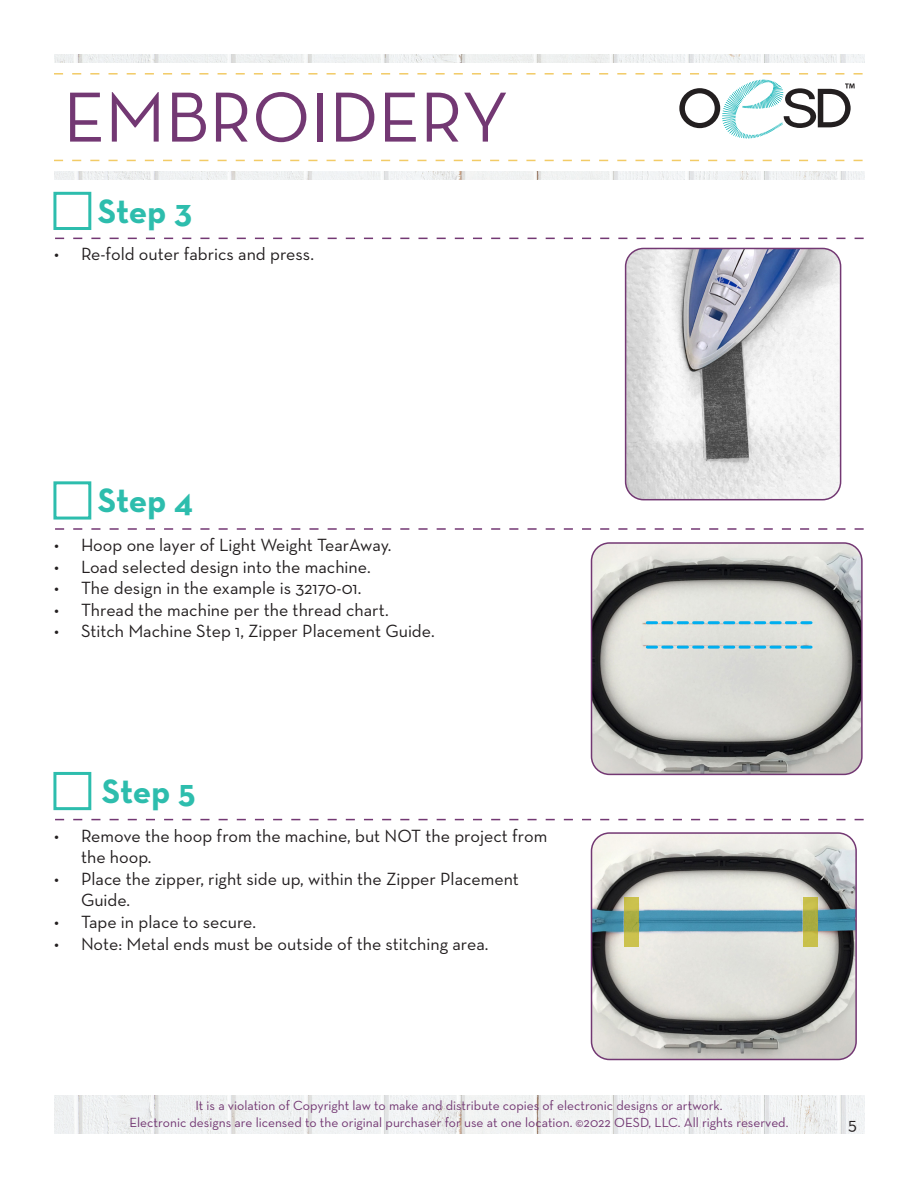
<style>
.page{position:relative;width:918px;height:1188px;background:#fff}
.page>*{position:absolute;margin:0;border:0;box-sizing:border-box;transform-origin:0 0}
.t1{font:72px "Neutra Text";color:#733873}
.t2{font:700 34.5px "Neutra Text";letter-spacing:-.01em;color:#2dbdad}
.t3{font:18px/21.6px "Neutra Text";color:#231f20}
.t4{font:13.5px "Neutra Text";color:#733873}
</style>
<div class="page">
<img style="left:54px;top:1096px;width:810px;height:38px">
<img style="left:54px;top:54px;width:810px;height:126px">
<div style="left:29px;top:63px;width:863px;height:108px;background:#fff"></div>
<svg style="left:54px;top:160px;width:809px;height:1px"></svg>
<svg style="left:54px;top:73px;width:809px;height:66px"></svg>
<svg style="left:55px;top:238px;width:809px;height:1px"></svg>
<img style="left:626px;top:248px;width:215px;height:252px">
<div style="left:625px;top:248px;width:216px;height:252px;border:2px solid #733873;border-radius:18px"></div>
<svg style="left:55px;top:528px;width:809px;height:2px"></svg>
<img style="left:592px;top:545px;width:268px;height:229px">
<div style="left:591px;top:542px;width:272px;height:233px;border:2px solid #733873;border-radius:18px"></div>
<svg style="left:55px;top:819px;width:809px;height:1px"></svg>
<img style="left:592px;top:835px;width:264px;height:225px">
<div style="left:591px;top:832px;width:266px;height:228px;border:2px solid #733873;border-radius:18px"></div>
<div style="left:53px;top:192px;width:38px;height:38px;border:3px solid #2dbdad"></div>
<div style="left:53px;top:481px;width:38px;height:39px;border:3px solid #2dbdad"></div>
<div style="left:53px;top:772px;width:38px;height:38px;border:3px solid #2dbdad"></div>
<svg style="left:647px;top:621px;width:164px;height:3px"></svg>
<svg style="left:647px;top:646px;width:164px;height:3px"></svg>
<svg style="left:624px;top:897px;width:15px;height:49px"></svg>
<svg style="left:803px;top:897px;width:15px;height:49px"></svg>
<p class="t1" style="left:63px;top:73px;width:447px">EMBROIDERY</p>
<p class="t2" style="left:98px;top:189px;width:96px">Step 3</p>
<p class="t3" style="left:54px;top:243px;width:262px">• Re-fold outer fabrics and press.</p>
<p class="t2" style="left:98px;top:479px;width:97px">Step 4</p>
<p class="t3" style="left:54px;top:534px;width:339px">• Hoop one layer of Light Weight TearAway.</p>
<p class="t3" style="left:54px;top:555px;width:318px">• Load selected design into the machine.</p>
<p class="t3" style="left:54px;top:577px;width:309px">• The design in the example is 32170-01.</p>
<p class="t3" style="left:54px;top:599px;width:336px">• Thread the machine per the thread chart.</p>
<p class="t3" style="left:54px;top:620px;width:382px">• Stitch Machine Step 1, Zipper Placement Guide.</p>
<p class="t2" style="left:102px;top:770px;width:95px">Step 5</p>
<p class="t3" style="left:81px;top:824px;width:468px;text-indent:-27px">• Remove the hoop from the machine, but NOT the project from the hoop.</p>
<p class="t3" style="left:81px;top:868px;width:440px;text-indent:-27px">• Place the zipper, right side up, within the Zipper Placement<br>Guide.</p>
<p class="t3" style="left:54px;top:911px;width:204px">• Tape in place to secure.</p>
<p class="t3" style="left:54px;top:932px;width:436px">• Note: Metal ends must be outside of the stitching area.</p>
<p class="t4" style="left:195px;top:1098px;width:529px">It is a violation of Copyright law to make and distribute copies of electronic designs or artwork.</p>
<p class="t4" style="left:130px;top:1114px;width:660px">Electronic designs are licensed to the original purchaser for use at one location. ©2022 OESD, LLC. All rights reserved.</p>
<p class="t3" style="left:848px;top:1113px;width:10px">5</p>
</div>
